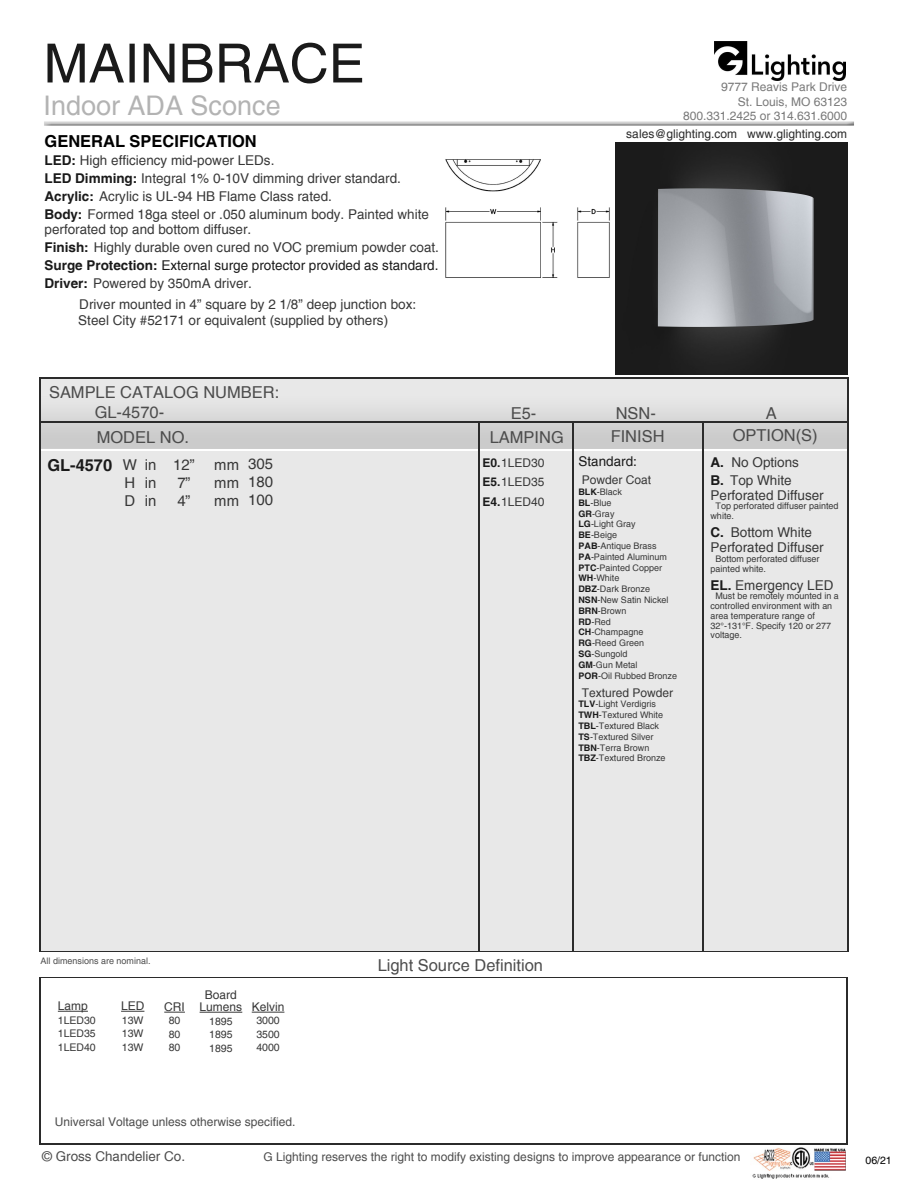
<style>
.page{position:relative;width:918px;height:1188px;background:#fff}
.page>*{position:absolute;margin:0;border:0;box-sizing:border-box;transform-origin:0 0}
.t1{font:54px "Helvetica";color:#1a1a1a}
.t2{font:27px "Helvetica";color:#b3b3b3}
.t3{font:16.5px/19.8px "Helvetica";color:#4c4c4c}
.t4{font:700 16.5px "Helvetica";color:#000}
.t5{font:700 16.5px "Helvetica";color:#1a1a1a}
.t6{font:15px/18px "Helvetica";color:#373737;text-align:justify}
.t7{font:13.5px/18px "Helvetica";color:#373737}
.t8{font:13.5px "Helvetica";color:#4c4c4c}
.t9{font:13.5px "Helvetica";color:#1a1a1a}
.t10{font:12px "Helvetica";color:#4c4c4c}
.t11{font:12px/19.5px "Helvetica";color:#373737;text-align:center}
.t12{font:12px/14.4px "Helvetica";color:#797979;text-align:right}
.t13{font:12px "Helvetica";color:#292929}
.t14{font:10.5px/13.5px "Helvetica";color:#373737;text-align:justify}
.t15{font:10.5px "Helvetica";color:#000}
.t16{font:9px/10.8px "Helvetica";color:#373737}
.t17{font:9px "Helvetica";color:#4c4c4c}
.s1{font-weight:700;color:#1a1a1a}
.s2{color:#1a1a1a}
</style>
<div class="page">
<img style="left:752px;top:1148px;width:93px;height:31px">
<hr style="left:40px;top:977px;width:807px;height:1px;background:#2b2b2b">
<hr style="left:40px;top:1144px;width:807px;height:1px;background:#2b2b2b">
<div style="left:40px;top:452px;width:808px;height:499px;background:#e8e8e8"></div>
<div style="left:40px;top:379px;width:807px;height:18px;background:#e8e8e8"></div>
<img style="left:40px;top:397px;width:808px;height:51px">
<img style="left:445px;top:159px;width:165px;height:119px">
<img style="left:616px;top:143px;width:231px;height:231px">
<img style="left:714px;top:41px;width:132px;height:39px">
<hr style="left:252px;top:1012px;width:32px;height:1px;background:#373737">
<hr style="left:58px;top:1011px;width:30px;height:1px;background:#373737">
<svg style="left:121px;top:1011px;width:23px;height:1px"></svg>
<svg style="left:164px;top:1012px;width:21px;height:1px"></svg>
<hr style="left:200px;top:1012px;width:42px;height:1px;background:#373737">
<hr style="left:479px;top:421px;width:1px;height:531px;background:#2b2b2b">
<hr style="left:572px;top:422px;width:2px;height:530px;background:#2b2b2b">
<hr style="left:703px;top:421px;width:1px;height:531px;background:#2b2b2b">
<hr style="left:40px;top:421px;width:808px;height:1px;background:#2b2b2b">
<hr style="left:40px;top:378px;width:808px;height:1px;background:#2b2b2b">
<hr style="left:39px;top:951px;width:809px;height:1px;background:#2b2b2b">
<hr style="left:39px;top:378px;width:1px;height:574px;background:#2b2b2b">
<hr style="left:39px;top:977px;width:1px;height:168px;background:#2b2b2b">
<hr style="left:846px;top:977px;width:1px;height:168px;background:#2b2b2b">
<hr style="left:848px;top:378px;width:1px;height:574px;background:#2b2b2b">
<h1 class="t1" style="left:44px;top:32px;width:323px">MAINBRACE</h1>
<h2 class="t2" style="left:44px;top:90px;width:239px">Indoor ADA Sconce</h2>
<p class="t4" style="left:45px;top:131px;width:214px">GENERAL SPECIFICATION</p>
<p class="t7" style="left:45px;top:151px;width:386px"><span class="s1">LED:</span> High efficiency mid-power LEDs.<br><span class="s1">LED Dimming:</span> Integral 1% 0-10V dimming driver standard.<br><span class="s1">Acrylic:</span> Acrylic is UL-94 HB Flame Class rated.<br><span class="s1">Body:</span> Formed 18ga steel or .050 aluminum body. Painted white</p>
<p class="t7" style="left:45px;top:220px;width:396px">perforated top and bottom diffuser.<br><span class="s1">Finish:</span> Highly durable oven cured no VOC premium powder coat.<br><span class="s1">Surge Protection:</span> <span class="s2">External surge protector provided as standard.<br></span><span class="s1">Driver:</span> Powered by 350mA driver.</p>
<p class="t7" style="left:78px;top:296px;width:339px;line-height:16.5px">Driver mounted in 4” square by 2 1/8” deep junction box:<br>Steel City #52171 or equivalent (supplied by others)</p>
<p class="t3" style="left:95px;top:382px;width:186px;text-indent:-46px">SAMPLE CATALOG NUMBER:<br>GL-4570-</p>
<p class="t3" style="left:511px;top:403px;width:27px">E5-</p>
<p class="t12" style="left:683px;top:80px;width:166px">9777 Reavis Park Drive<br>St. Louis, MO 63123<br>800.331.2425 or 314.631.6000</p>
<p class="t13" style="left:626px;top:127px;width:222px">sales@glighting.com www.glighting.com</p>
<p class="t3" style="left:616px;top:403px;width:42px">NSN-</p>
<p class="t3" style="left:766px;top:403px;width:12px">A</p>
<p class="t3" style="left:97px;top:427px;width:94px">MODEL NO.</p>
<p class="t3" style="left:490px;top:427px;width:75px">LAMPING</p>
<p class="t3" style="left:611px;top:427px;width:55px">FINISH</p>
<p class="t3" style="left:733px;top:425px;width:86px">OPTION(S)</p>
<p class="t5" style="left:47px;top:456px;width:66px">GL-4570</p>
<p class="t6" style="left:123px;top:456px;width:16px">W H D</p>
<p class="t6" style="left:145px;top:456px;width:13px">in in in</p>
<p class="t6" style="left:173px;top:456px;width:23px;text-align:left">12”<br>7”<br>4”</p>
<p class="t6" style="left:214px;top:456px;width:26px">mm mm mm</p>
<p class="t11" style="left:483px;top:453px;width:63px;text-align:justify"><span class="s1">E0.</span>1LED30<br><span class="s1">E5.</span>1LED35<br><span class="s1">E4.</span>1LED40</p>
<p class="t9" style="left:579px;top:454px;width:60px">Standard:</p>
<p class="t7" style="left:711px;top:453px;width:90px"><span class="s1">A.</span> No Options<br><span class="s1">B.</span> Top White</p>
<p class="t7" style="left:711px;top:486px;width:115px">Perforated Diffuser</p>
<p class="t16" style="left:711px;top:501px;width:130px;line-height:9.8px;text-indent:5px">Top perforated diffuser painted white.</p>
<p class="t7" style="left:711px;top:525px;width:115px;line-height:15px"><span class="s1">C.</span> Bottom White<br>Perforated Diffuser</p>
<p class="t16" style="left:711px;top:554px;width:111px;line-height:9.8px;text-indent:5px">Bottom perforated diffuser painted white.</p>
<p class="t7" style="left:711px;top:576px;width:125px"><span class="s1">EL.</span> Emergency LED</p>
<p class="t16" style="left:711px;top:591px;width:130px;line-height:9.8px;text-indent:5px">Must be remotely mounted in a controlled environment with an area temperature range of<br>32°-131°F. Specify 120 or 277 voltage.</p>
<p class="t6" style="left:248px;top:455px;width:26px">305<br>180<br>100</p>
<p class="t11" style="left:582px;top:470px;width:71px">Powder Coat</p>
<p class="t16" style="left:579px;top:486px;width:100px"><span class="s1">BLK</span>-Black<br><span class="s1">BL</span>-Blue<br><span class="s1">GR</span>-Gray<br><span class="s1">LG</span>-Light Gray<br><span class="s1">BE</span>-Beige<br><span class="s1">PAB</span>-Antique Brass<br><span class="s1">PA</span>-Painted Aluminum<br><span class="s1">PTC</span>-Painted Copper<br><span class="s1">WH</span>-White<br><span class="s1">DBZ</span>-Dark Bronze<br><span class="s1">NSN</span>-New Satin Nickel<br><span class="s1">BRN</span>-Brown<br><span class="s1">RD</span>-Red<br><span class="s1">CH</span>-Champagne<br><span class="s1">RG</span>-Reed Green<br><span class="s1">SG</span>-Sungold<br><span class="s1">GM</span>-Gun Metal<br><span class="s1">POR</span>-Oil Rubbed Bronze</p>
<p class="t11" style="left:582px;top:683px;width:93px">Textured Powder</p>
<p class="t16" style="left:579px;top:699px;width:89px"><span class="s1">TLV</span>-Light Verdigris<br><span class="s1">TWH</span>-Textured White<br><span class="s1">TBL</span>-Textured Black<br><span class="s1">TS</span>-Textured Silver<br><span class="s1">TBN</span>-Terra Brown<br><span class="s1">TBZ</span>-Textured Bronze</p>
<p class="t17" style="left:41px;top:956px;width:112px">All dimensions are nominal.</p>
<p class="t11" style="left:58px;top:996px;width:32px">Lamp</p>
<p class="t14" style="left:58px;top:1013px;width:39px">1LED30<br>1LED35<br>1LED40</p>
<p class="t11" style="left:121px;top:996px;width:25px">LED</p>
<p class="t14" style="left:122px;top:1013px;width:23px">13W 13W 13W</p>
<p class="t11" style="left:164px;top:997px;width:22px">CRI</p>
<p class="t14" style="left:169px;top:1014px;width:13px">80<br>80<br>80</p>
<p class="t11" style="left:200px;top:989px;width:44px;line-height:12px">Board<br>Lumens</p>
<p class="t14" style="left:209px;top:1014px;width:25px">1895<br>1895<br>1895</p>
<p class="t11" style="left:252px;top:997px;width:34px">Kelvin</p>
<p class="t14" style="left:256px;top:1014px;width:25px">3000<br>3500<br>4000</p>
<p class="t10" style="left:55px;top:1115px;width:242px">Universal Voltage unless otherwise specified.</p>
<p class="t3" style="left:378px;top:955px;width:167px">Light Source Definition</p>
<p class="t8" style="left:42px;top:1148px;width:144px">© Gross Chandelier Co.</p>
<p class="t10" style="left:264px;top:1149px;width:478px">G Lighting reserves the right to modify existing designs to improve appearance or function</p>
<p class="t15" style="left:866px;top:1154px;width:28px">06/21</p>
</div>
